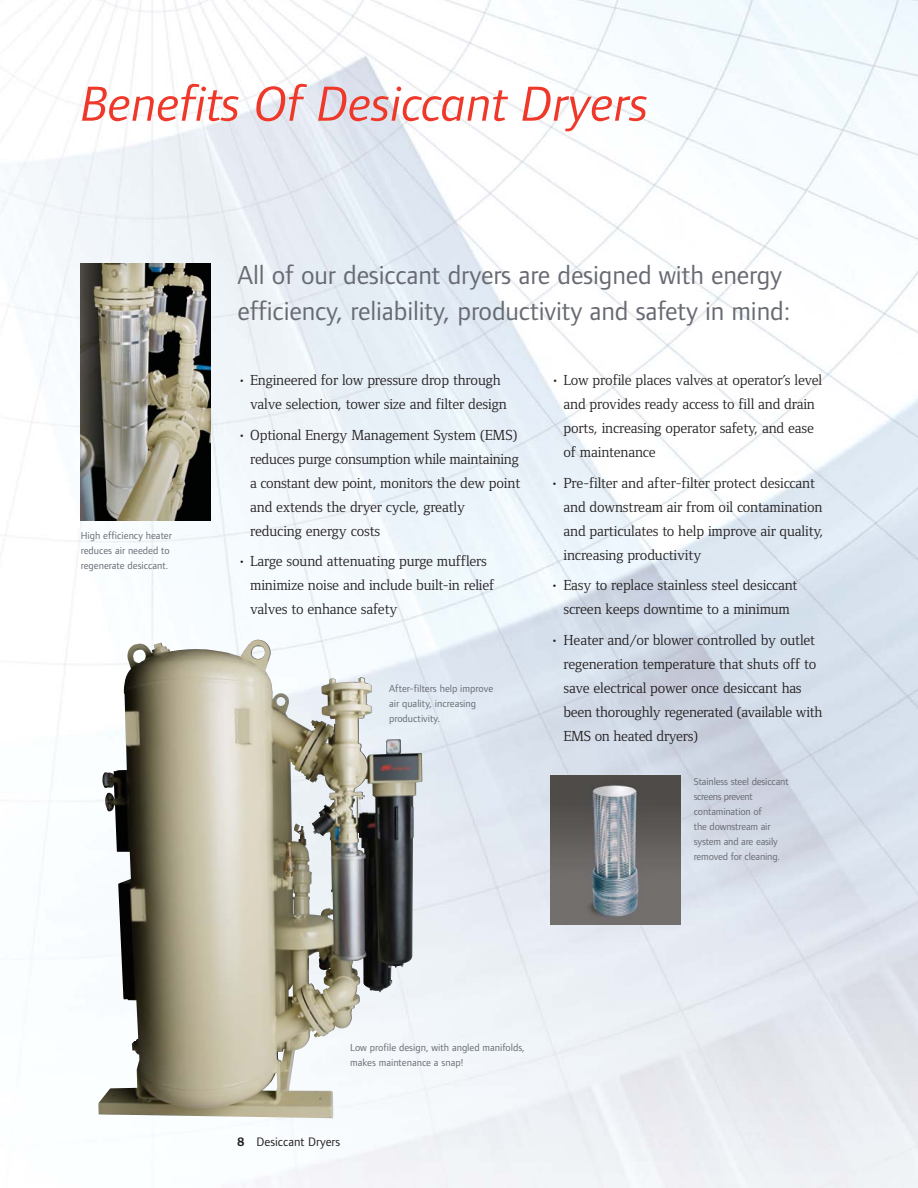
<style>
.page{position:relative;width:918px;height:1188px;background:#fff}
.page>*{position:absolute;margin:0;border:0;box-sizing:border-box;transform-origin:0 0}
.t1{font:italic 51px "Foundry Form Sans";color:#ef3829}
.t2{font:27px/36px "Foundry Form Sans";letter-spacing:-.005em;color:#696b73}
.t3{font:15px/24px "Foundry Form Serif";letter-spacing:-.01em;color:#231f20}
.t4{font:12.75px "Foundry Form Sans";color:#231f20}
.t5{font:10.5px/15px "Foundry Form Sans";color:#696b73}
.s1{font-weight:700}
</style>
<div class="page">
<img style="left:0;top:0;width:918px;height:1188px">
<img style="left:125px;top:640px;width:297px;height:352px">
<img style="left:81px;top:263px;width:130px;height:257px">
<img style="left:551px;top:775px;width:130px;height:149px">
<h1 class="t1" style="left:81px;top:85px;width:569px">Benefits Of Desiccant Dryers</h1>
<p class="t5" style="left:81px;top:529px;width:93px">High efficiency heater reduces air needed to regenerate desiccant.</p>
<h2 class="t2" style="left:237px;top:260px;width:555px">All of our desiccant dryers are designed with energy efficiency, reliability, productivity and safety in mind:</h2>
<p class="t3" style="left:250px;top:369px;width:258px;text-indent:-12px">• Engineered for low pressure drop through valve selection, tower size and filter design</p>
<p class="t3" style="left:250px;top:424px;width:272px;text-indent:-12px">• Optional Energy Management System (EMS) reduces purge consumption while maintaining a constant dew point, monitors the dew point and extends the dryer cycle, greatly reducing energy costs</p>
<p class="t3" style="left:250px;top:551px;width:246px;text-indent:-12px">• Large sound attenuating purge mufflers minimize noise and include built-in relief valves to enhance safety</p>
<p class="t5" style="left:389px;top:682px;width:106px">After-filters help improve air quality, increasing productivity.</p>
<p class="t3" style="left:564px;top:369px;width:260px;text-indent:-12px">• Low profile places valves at operator’s level and provides ready access to fill and drain ports, increasing operator safety, and ease of maintenance</p>
<p class="t3" style="left:564px;top:472px;width:262px;text-indent:-13px">• Pre-filter and after-filter protect desiccant and downstream air from oil contamination and particulates to help improve air quality, increasing productivity</p>
<p class="t3" style="left:551px;top:575px;width:248px;text-align:center">• Easy to replace stainless steel desiccant screen keeps downtime to a minimum</p>
<p class="t3" style="left:564px;top:629px;width:260px;text-indent:-13px">• Heater and/or blower controlled by outlet regeneration temperature that shuts off to save electrical power once desiccant has been thoroughly regenerated (available with EMS on heated dryers)</p>
<p class="t5" style="left:694px;top:775px;width:97px">Stainless steel desiccant screens prevent contamination of<br>the downstream air system and are easily removed for cleaning.</p>
<p class="t5" style="left:350px;top:1041px;width:176px">Low profile design, with angled manifolds, makes maintenance a snap!</p>
<p class="t4" style="left:237px;top:1137px;width:104px"><span class="s1">8</span> Desiccant Dryers</p>
</div>
